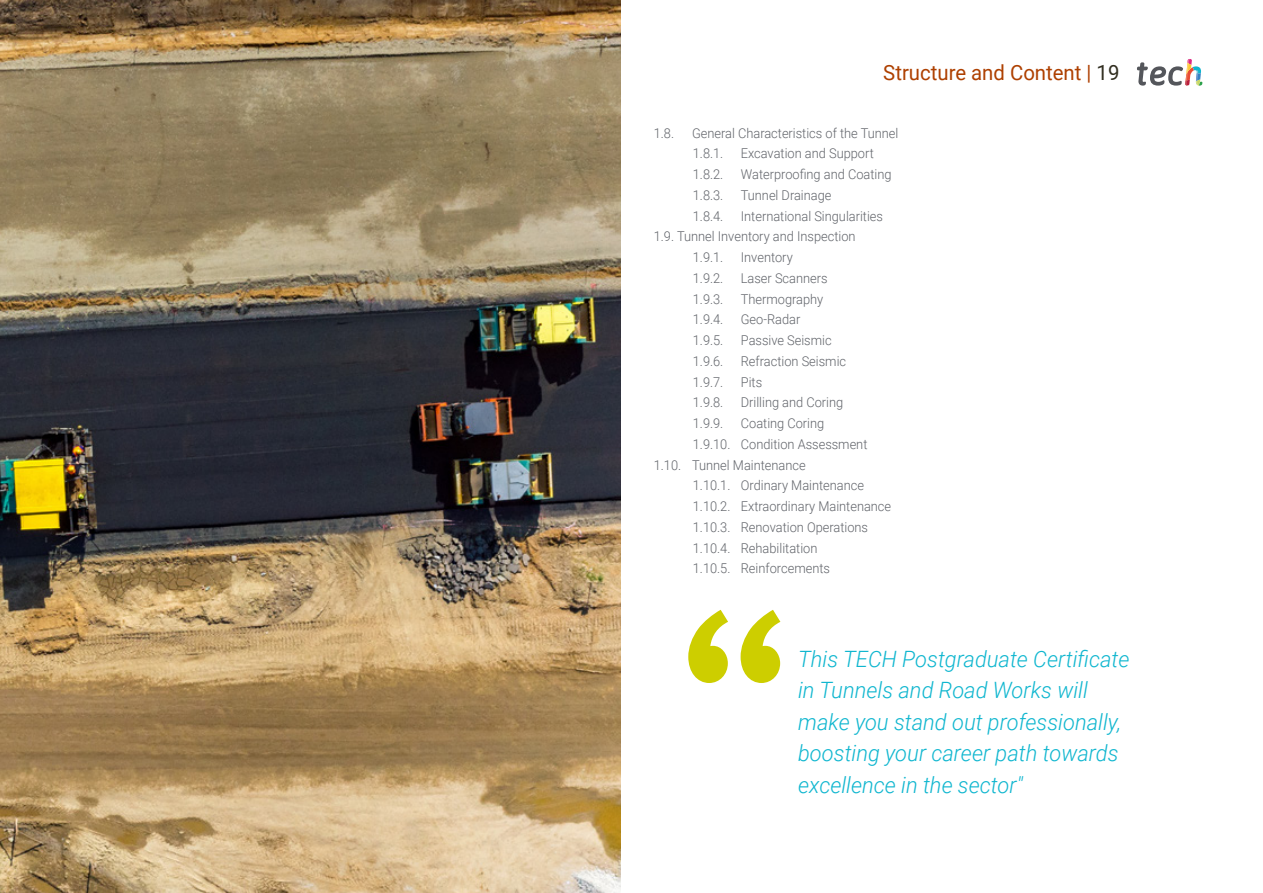
<style>
.page{position:relative;width:1263px;height:893px;background:#fff}
.page>*{position:absolute;margin:0;border:0;box-sizing:border-box;transform-origin:0 0}
.t1{font:italic 300 22.5px/31.5px "Roboto";color:#0fb6cf}
.t2{font:21px "Roboto";color:#ae4000}
.t3{font:300 13.5px/20.7px "Roboto";color:#61646a;scale:.95 1}
.s1{color:#312e20}
</style>
<div class="page">
<svg style="left:1137px;top:59px;width:65px;height:27px"></svg>
<img style="left:0;top:0;width:621px;height:893px">
<svg style="left:688px;top:610px;width:92px;height:73px"></svg>
<h2 class="t2" style="left:883px;top:57px;width:238px">Structure and Content | <span class="s1">19</span></h2>
<p class="t3" style="left:654px;top:122px;width:23px">1.8.</p>
<p class="t3" style="left:692px;top:122px;width:219px">General Characteristics of the Tunnel<br>1.8.1.</p>
<p class="t3" style="left:741px;top:143px;width:142px">Excavation and Support</p>
<p class="t3" style="left:693px;top:164px;width:34px">1.8.2.</p>
<p class="t3" style="left:741px;top:164px;width:160px">Waterproofing and Coating</p>
<p class="t3" style="left:693px;top:184px;width:34px">1.8.3.</p>
<p class="t3" style="left:741px;top:184px;width:97px">Tunnel Drainage</p>
<p class="t3" style="left:693px;top:205px;width:34px">1.8.4.</p>
<p class="t3" style="left:741px;top:205px;width:151px">International Singularities</p>
<p class="t3" style="left:654px;top:226px;width:214px">1.9. Tunnel Inventory and Inspection</p>
<p class="t3" style="left:693px;top:247px;width:34px">1.9.1.</p>
<p class="t3" style="left:741px;top:247px;width:56px">Inventory</p>
<p class="t3" style="left:693px;top:267px;width:34px">1.9.2.</p>
<p class="t3" style="left:741px;top:267px;width:93px">Laser Scanners</p>
<p class="t3" style="left:693px;top:288px;width:34px">1.9.3.</p>
<p class="t3" style="left:741px;top:288px;width:88px">Thermography</p>
<p class="t3" style="left:693px;top:309px;width:34px">1.9.4.</p>
<p class="t3" style="left:741px;top:309px;width:64px">Geo-Radar</p>
<p class="t3" style="left:693px;top:330px;width:34px">1.9.5.</p>
<p class="t3" style="left:741px;top:330px;width:97px">Passive Seismic</p>
<p class="t3" style="left:693px;top:350px;width:34px">1.9.6.</p>
<p class="t3" style="left:741px;top:350px;width:112px">Refraction Seismic</p>
<p class="t3" style="left:693px;top:371px;width:34px">1.9.7.</p>
<p class="t3" style="left:741px;top:371px;width:24px">Pits</p>
<p class="t3" style="left:693px;top:392px;width:34px">1.9.8.</p>
<p class="t3" style="left:741px;top:392px;width:109px">Drilling and Coring</p>
<p class="t3" style="left:693px;top:413px;width:34px">1.9.9.</p>
<p class="t3" style="left:741px;top:413px;width:89px">Coating Coring</p>
<p class="t3" style="left:693px;top:433px;width:185px">1.9.10. Condition Assessment</p>
<p class="t3" style="left:654px;top:454px;width:161px">1.10. Tunnel Maintenance</p>
<p class="t3" style="left:693px;top:475px;width:182px">1.10.1. Ordinary Maintenance</p>
<p class="t3" style="left:693px;top:496px;width:210px">1.10.2. Extraordinary Maintenance</p>
<p class="t3" style="left:693px;top:516px;width:186px">1.10.3. Renovation Operations</p>
<p class="t3" style="left:693px;top:537px;width:133px">1.10.4. Rehabilitation</p>
<p class="t3" style="left:693px;top:558px;width:146px">1.10.5. Reinforcements</p>
<h1 class="t1" style="left:798px;top:642px;width:333px">This TECH Postgraduate Certificate in Tunnels and Road Works will make you stand out professionally, boosting your career path towards excellence in the sector"</h1>
</div>
